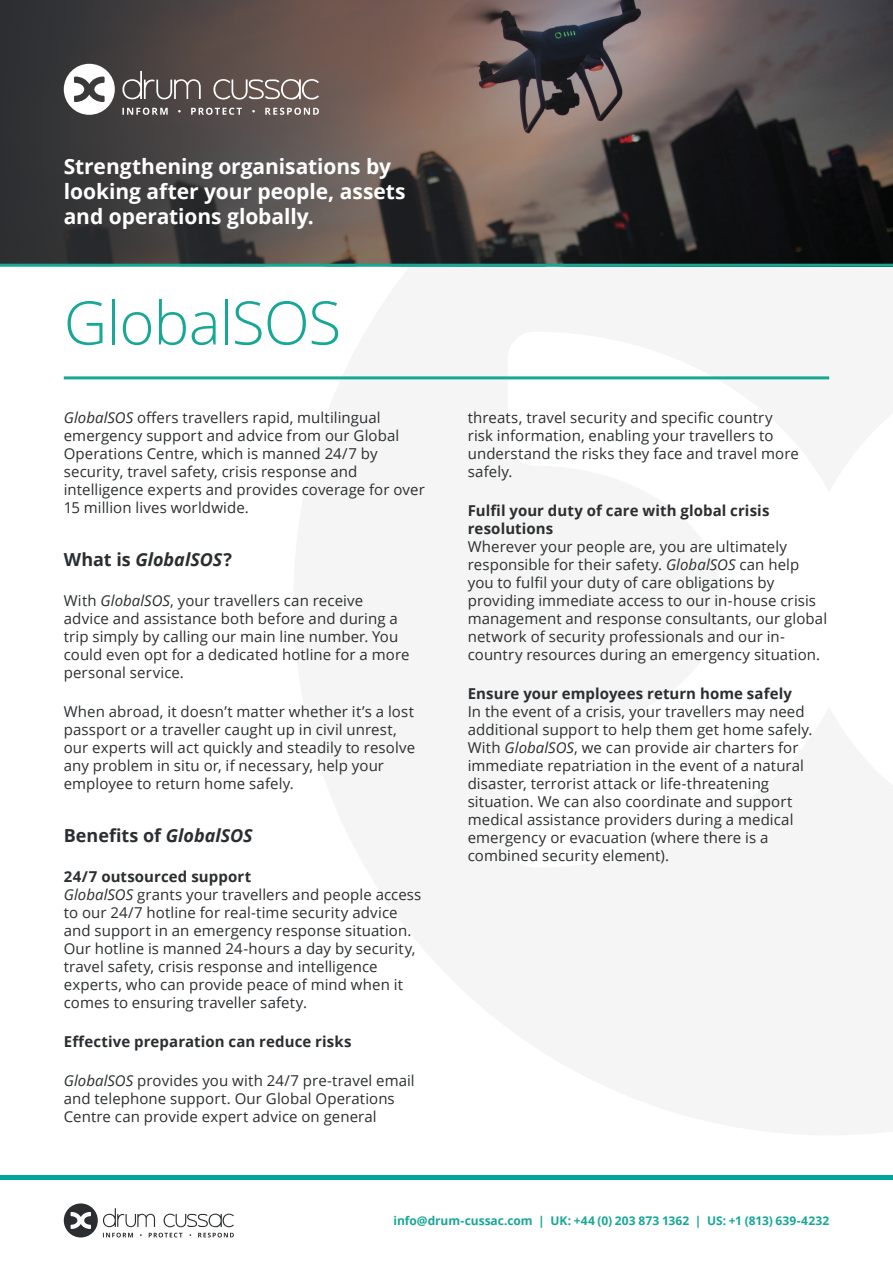
<style>
.page{position:relative;width:893px;height:1263px;background:#fff}
.page>*{position:absolute;margin:0;border:0;box-sizing:border-box;transform-origin:0 0}
.t1{font:300 60px "Open Sans";letter-spacing:-.015em;color:#17a796}
.t2{font:700 21px/25.2px "Open Sans";letter-spacing:-.005em;color:#fff}
.t3{font:700 18px "Open Sans";color:#2b2e30}
.t4{font:italic 700 18px "Open Sans";letter-spacing:-.005em;color:#2b2e30}
.t5{font:15px/18px "Open Sans";letter-spacing:.005em;color:#2b2e30}
.t6{font:700 15px/18px "Open Sans";letter-spacing:.005em;color:#2b2e30}
.t7{font:700 12px "Open Sans";color:#17a796}
.s1{font-style:italic}
.s2{font-style:normal}
.s3{font-weight:700}
</style>
<div class="page">
<svg style="left:64px;top:1203px;width:170px;height:34px"></svg>
<hr style="left:0;top:1176px;width:893px;height:4px;background:#00a49a">
<svg style="left:0;top:0;width:893px;height:267px;background:#4e4745"></svg>
<svg style="left:64px;top:64px;width:51px;height:51px"></svg>
<svg style="left:213px;top:79px;width:106px;height:20px;background:#887c78"></svg>
<svg style="left:122px;top:71px;width:79px;height:28px;background:#6b6463"></svg>
<svg style="left:122px;top:108px;width:46px;height:7px"></svg>
<svg style="left:191px;top:108px;width:51px;height:7px"></svg>
<svg style="left:265px;top:108px;width:54px;height:7px"></svg>
<hr style="left:64px;top:376px;width:765px;height:3px;background:#17a796">
<h2 class="t2" style="left:64px;top:153px;width:343px">Strengthening organisations by looking after your people, assets and operations globally.</h2>
<h1 class="t1" style="left:64px;top:282px;width:279px">GlobalSOS</h1>
<p class="t5" style="left:64px;top:408px;width:363px"><span class="s1">GlobalSOS</span> offers travellers rapid, multilingual emergency support and advice from our Global Operations Centre, which is manned 24/7 by security, travel safety, crisis response and intelligence experts and provides coverage for over 15 million lives worldwide.</p>
<p class="t4" style="left:64px;top:547px;width:170px"><span class="s2">What is</span> GlobalSOS<span class="s2">?</span></p>
<p class="t5" style="left:64px;top:591px;width:347px">With <span class="s1">GlobalSOS</span>, your travellers can receive advice and assistance both before and during a trip simply by calling our main line number. You could even opt for a dedicated hotline for a more personal service.</p>
<p class="t5" style="left:64px;top:702px;width:353px">When abroad, it doesn’t matter whether it’s a lost passport or a traveller caught up in civil unrest, our experts will act quickly and steadily to resolve any problem in situ or, if necessary, help your employee to return home safely.</p>
<p class="t3" style="left:64px;top:823px;width:190px">Benefits of <span class="s1">GlobalSOS</span></p>
<p class="t5" style="left:64px;top:867px;width:359px"><span class="s3">24/7 outsourced support<br></span><span class="s1">GlobalSOS</span> grants your travellers and people access to our 24/7 hotline for real-time security advice and support in an emergency response situation.<br>Our hotline is manned 24-hours a day by security, travel safety, crisis response and intelligence experts, who can provide peace of mind when it comes to ensuring traveller safety.</p>
<p class="t6" style="left:64px;top:1032px;width:289px">Effective preparation can reduce risks</p>
<p class="t5" style="left:64px;top:1071px;width:352px"><span class="s1">GlobalSOS</span> provides you with 24/7 pre-travel email and telephone support. Our Global Operations<br>Centre can provide expert advice on general</p>
<p class="t5" style="left:468px;top:408px;width:333px">threats, travel security and specific country risk information, enabling your travellers to understand the risks they face and travel more safely.</p>
<p class="t6" style="left:468px;top:501px;width:303px">Fulfil your duty of care with global crisis resolutions</p>
<p class="t5" style="left:468px;top:537px;width:361px">Wherever your people are, you are ultimately responsible for their safety. <span class="s1">GlobalSOS</span> can help you to fulfil your duty of care obligations by providing immediate access to our in-house crisis management and response consultants, our global network of security professionals and our in&shy;country resources during an emergency situation.</p>
<p class="t6" style="left:468px;top:684px;width:326px">Ensure your employees return home safely</p>
<p class="t5" style="left:468px;top:702px;width:346px">In the event of a crisis, your travellers may need additional support to help them get home safely.<br>With <span class="s1">GlobalSOS</span>, we can provide air charters for immediate repatriation in the event of a natural disaster, terrorist attack or life-threatening situation. We can also coordinate and support medical assistance providers during a medical emergency or evacuation (where there is a combined security element).</p>
<p class="t7" style="left:393px;top:1212px;width:437px">info@drum-cussac.com | UK: +44 (0) 203 873 1362 | US: +1 (813) 639-4232</p>
</div>
